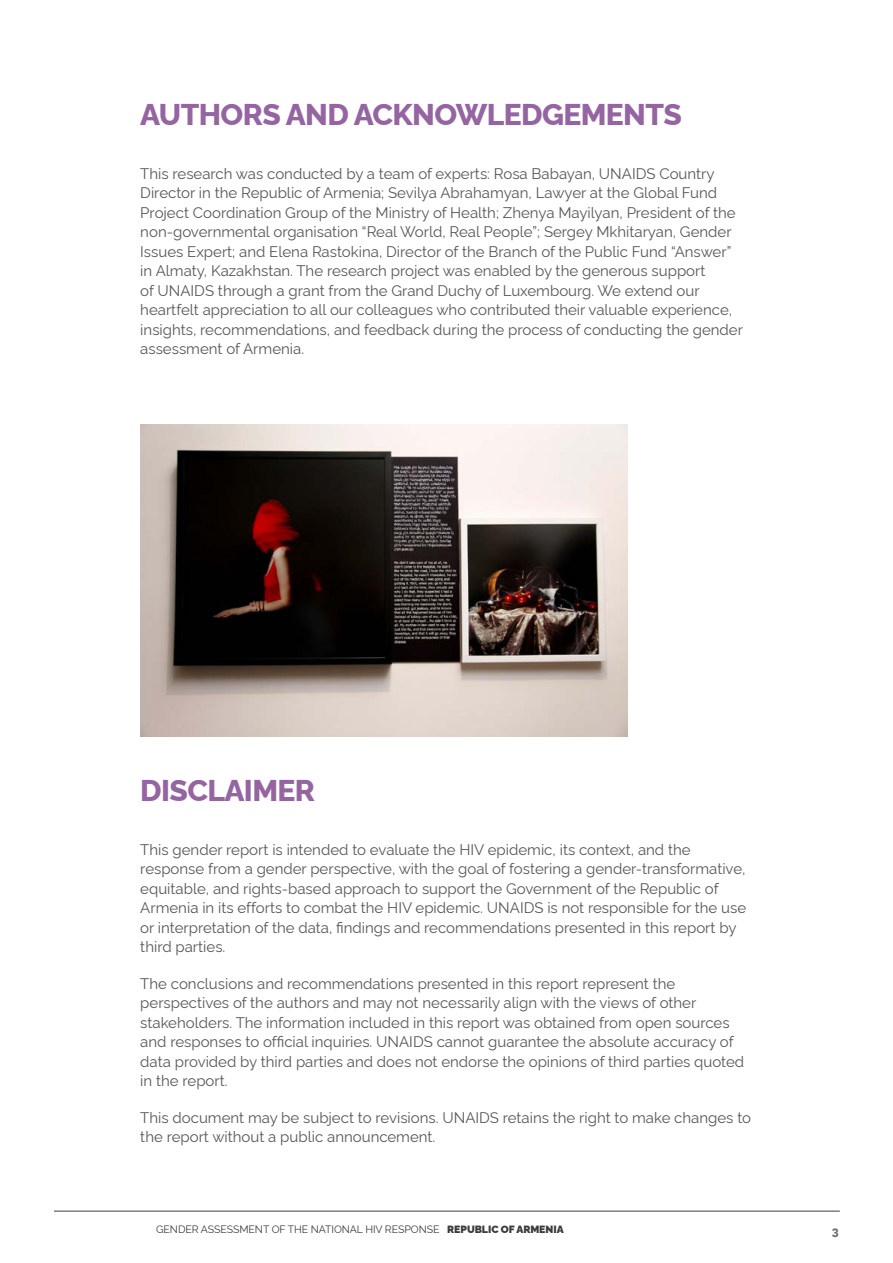
<style>
.page{position:relative;width:893px;height:1263px;background:#fff}
.page>*{position:absolute;margin:0;border:0;box-sizing:border-box;transform-origin:0 0}
.t1{font:800 30px "Rawline";letter-spacing:-.02em;color:#9565a2}
.t2{font:15px/19.5px "Rawline";color:#575756}
.t3{font:900 12px "Avenir";color:#706f6f}
.t4{font:10.5px "Rawline";letter-spacing:-.005em;color:#3c3c3b}
.t5{font:900 10.5px "Rawline";letter-spacing:-.005em;color:#3c3c3b}
</style>
<div class="page">
<hr style="left:54px;top:1211px;width:786px;height:1px;background:#3c3c3b">
<img style="left:140px;top:424px;width:487px;height:313px">
<h1 class="t1" style="left:140px;top:91px;width:543px">AUTHORS AND ACKNOWLEDGEMENTS</h1>
<p class="t2" style="left:140px;top:162px;width:604px">This research was conducted by a team of experts: Rosa Babayan, UNAIDS Country Director in the Republic of Armenia; Sevilya Abrahamyan, Lawyer at the Global Fund Project Coordination Group of the Ministry of Health; Zhenya Mayilyan, President of the non-governmental organisation “Real World, Real People”; Sergey Mkhitaryan, Gender Issues Expert; and Elena Rastokina, Director of the Branch of the Public Fund “Answer” in Almaty, Kazakhstan. The research project was enabled by the generous support<br>of UNAIDS through a grant from the Grand Duchy of Luxembourg. We extend our heartfelt appreciation to all our colleagues who contributed their valuable experience, insights, recommendations, and feedback during the process of conducting the gender assessment of Armenia.</p>
<h1 class="t1" style="left:140px;top:767px;width:176px">DISCLAIMER</h1>
<p class="t2" style="left:140px;top:838px;width:607px">This gender report is intended to evaluate the HIV epidemic, its context, and the response from a gender perspective, with the goal of fostering a gender-transformative, equitable, and rights-based approach to support the Government of the Republic of Armenia in its efforts to combat the HIV epidemic. UNAIDS is not responsible for the use or interpretation of the data, findings and recommendations presented in this report by third parties.</p>
<p class="t2" style="left:140px;top:972px;width:605px">The conclusions and recommendations presented in this report represent the perspectives of the authors and may not necessarily align with the views of other stakeholders. The information included in this report was obtained from open sources and responses to official inquiries. UNAIDS cannot guarantee the absolute accuracy of data provided by third parties and does not endorse the opinions of third parties quoted in the report.</p>
<p class="t2" style="left:140px;top:1106px;width:612px">This document may be subject to revisions. UNAIDS retains the right to make changes to the report without a public announcement.</p>
<p class="t4" style="left:156px;top:1221px;width:285px">GENDER ASSESSMENT OF THE NATIONAL HIV RESPONSE</p>
<p class="t3" style="left:832px;top:1222px;width:9px">3</p>
<p class="t5" style="left:447px;top:1221px;width:118px">REPUBLIC OF ARMENIA</p>
</div>
